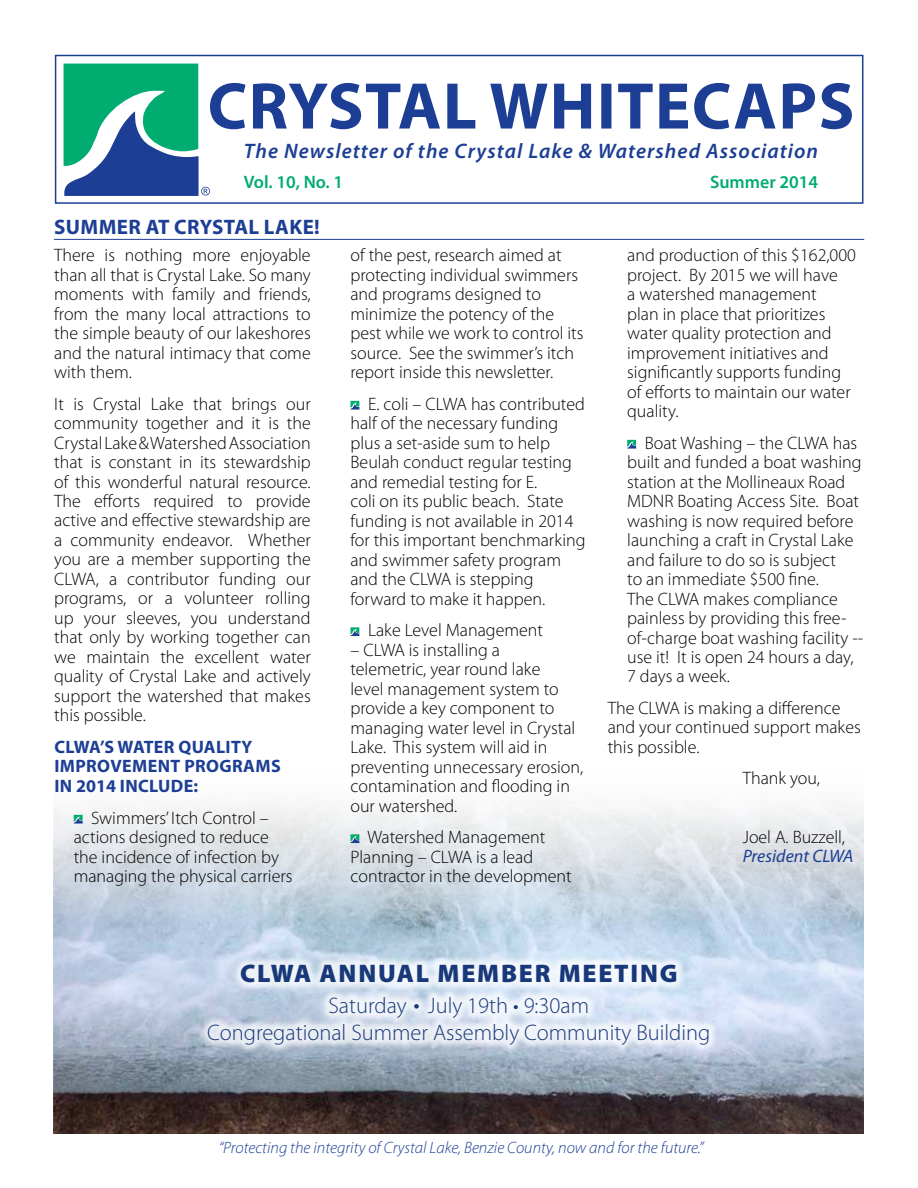
<style>
.page{position:relative;width:918px;height:1188px;background:#fff}
.page>*{position:absolute;margin:0;border:0;box-sizing:border-box;transform-origin:0 0}
.t1{font:900 25.5px "Myriad Pro";letter-spacing:.07em;color:#18387a}
.t2{font:300 22.5px/27px "Myriad Pro";color:#18387a;text-align:center}
.t3{font:italic 600 21px "Myriad Pro";letter-spacing:.05em;color:#1c3e94}
.t4{font:700 21px "Myriad Pro";letter-spacing:.02em;color:#1c3e94}
.t5{font:300 18px/19.5px "Myriad Pro";color:#000}
.t6{font:700 18px/19.5px "Myriad Pro";letter-spacing:.02em;color:#1c3e94}
.t7{font:600 18px "Myriad Pro";color:#00ac6f}
.t8{font:italic 18px "Myriad Pro";color:#1c3e94}
.t9{font:italic 300 16.5px "Myriad Pro";color:#1c3e94}
.s1{font-size:25.5px}
</style>
<div class="page">
<img style="left:54px;top:805px;width:810px;height:329px">
<svg style="left:74px;top:815px;width:10px;height:9px"></svg>
<svg style="left:350px;top:401px;width:10px;height:9px"></svg>
<svg style="left:350px;top:627px;width:10px;height:9px"></svg>
<svg style="left:350px;top:834px;width:11px;height:9px"></svg>
<svg style="left:627px;top:440px;width:10px;height:9px"></svg>
<div style="left:55px;top:55px;width:808px;height:149px;border:2px solid #1c3e94"></div>
<svg style="left:64px;top:64px;width:788px;height:132px"></svg>
<hr style="left:54px;top:239px;width:810px;height:1px;background:#1c3e94">
<div style="left:199px;top:955px;width:520px;height:99px;background:#fff;opacity:.75"></div>
<p class="t3" style="left:244px;top:138px;width:576px">The Newsletter of the Crystal Lake &amp; Watershed Association</p>
<p class="t7" style="left:244px;top:170px;width:101px">Vol. 10, No. 1</p>
<p class="t7" style="left:710px;top:170px;width:110px">Summer 2014</p>
<p class="t4" style="left:54px;top:213px;width:267px">SUMMER AT CRYSTAL LAKE!</p>
<p class="t5" style="left:54px;top:245px;width:258px;text-align:justify">There is nothing more enjoyable than all that is Crystal Lake. So many moments with family and friends, from the many local attractions to the simple beauty of our lakeshores and the natural intimacy that come with them.</p>
<p class="t5" style="left:54px;top:394px;width:258px;text-align:justify">It is Crystal Lake that brings our community together and it is the Crystal Lake &amp; Watershed Association that is constant in its stewardship of this wonderful natural resource.<br>The efforts required to provide active and effective stewardship are a community endeavor. Whether you are a member supporting the CLWA, a contributor funding our programs, or a volunteer rolling up your sleeves, you understand that only by working together can we maintain the excellent water quality of Crystal Lake and actively support the watershed that makes this possible.</p>
<p class="t6" style="left:54px;top:737px;width:228px">CLWA’S WATER QUAL ITY<br>IMPROVEMENT PROGRAMS<br>IN 2014 INCLUDE:</p>
<p class="t5" style="left:74px;top:808px;width:220px;text-indent:17px">Swimmers’ Itch Control – actions designed to reduce the incidence of infection by managing the physical carriers</p>
<p class="t5" style="left:350px;top:245px;width:235px">of the pest, research aimed at protecting individual swimmers and programs designed to minimize the potency of the pest while we work to control its source. See the swimmer’s itch report inside this newsletter.</p>
<p class="t5" style="left:350px;top:394px;width:237px;text-indent:18px">E. coli – CLWA has contributed half of the necessary funding plus a set-aside sum to help<br>Beulah conduct regular testing and remedial testing for E.<br>coli on its public beach. State funding is not available in 2014 for this important benchmarking and swimmer safety program and the CLWA is stepping forward to make it happen.</p>
<p class="t5" style="left:368px;top:620px;width:177px">Lake Level Management</p>
<p class="t5" style="left:350px;top:640px;width:234px">– CLWA is installing a<br>telemetric, year round lake<br>level management system to provide a key component to managing water level in Crystal<br>Lake. This system will aid in preventing unnecessary erosion, contamination and flooding in our watershed.</p>
<p class="t5" style="left:350px;top:827px;width:223px;text-indent:17px">Watershed Management<br>Planning – CLWA is a lead contractor in the development</p>
<p class="t5" style="left:627px;top:245px;width:230px">and production of this $162,000 project. By 2015 we will have<br>a watershed management<br>plan in place that prioritizes water quality protection and improvement initiatives and significantly supports funding of efforts to maintain our water quality.</p>
<p class="t5" style="left:627px;top:433px;width:237px;text-indent:18px">Boat Washing – the CLWA has built and funded a boat washing station at the Mollineaux Road<br>MDNR Boating Access Site. Boat washing is now required before launching a craft in Crystal Lake and failure to do so is subject<br>to an immediate $500 fine.<br>The CLWA makes compliance painless by providing this free&shy;of-charge boat washing facility -- use it! It is open 24 hours a day,<br>7 days a week.</p>
<p class="t5" style="left:608px;top:698px;width:255px">The CLWA is making a difference and your continued support makes this possible.</p>
<p class="t5" style="left:743px;top:769px;width:79px">Thank you,</p>
<p class="t5" style="left:743px;top:827px;width:104px">Joel A. Buzzell,</p>
<p class="t8" style="left:743px;top:845px;width:112px">President CLWA</p>
<h1 class="t1" style="left:240px;top:957px;width:439px">CLWA ANNUAL MEMBER MEETING</h1>
<p class="t2" style="left:207px;top:992px;width:505px">Saturday <span class="s1">•</span> July 19th • 9:30am<br>Congregational Summer Assembly Community Building</p>
<p class="t9" style="left:219px;top:1137px;width:487px">“Protecting the integrity of Crystal Lake, Benzie County, now and for the future.”</p>
</div>
